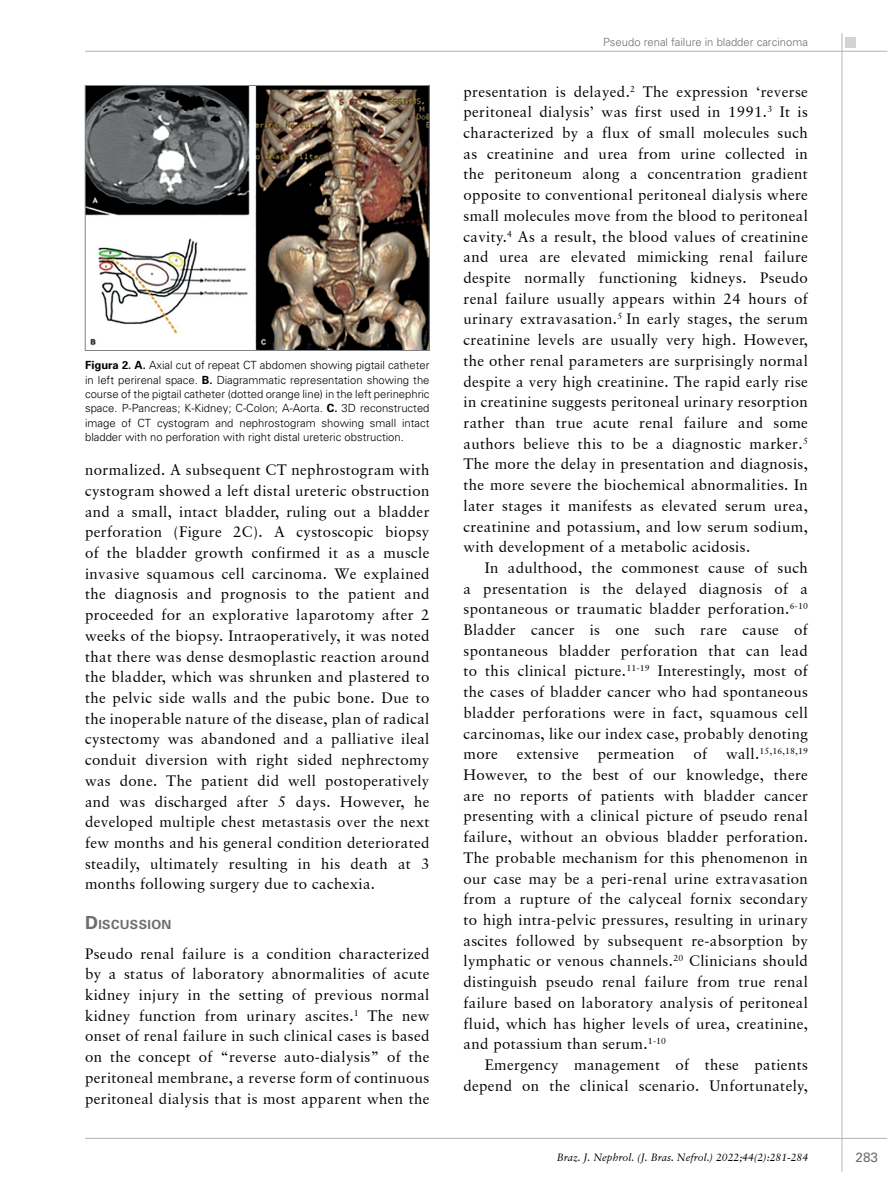
<style>
.page{position:relative;width:893px;height:1191px;background:#fff}
.page>*{position:absolute;margin:0;border:0;box-sizing:border-box;transform-origin:0 0}
.t1{font:15px/20.7px "Garamond Retrospective S Si";letter-spacing:.025em;color:#000;text-align:justify}
.t2{font:13.5px "Univers LT Std";color:#6d6e71}
.t3{font:12.6px "Univers 65 Bold";letter-spacing:.03em;color:#6d6e71}
.t4{font:300 11.25px/14.2px "Univers LT Std";color:#000;text-align:justify}
.t5{font:300 11.25px "Univers LT Std";color:#6d6e71}
.t6{font:italic 10.5px "Garamond Retrospective S Si";color:#000}
.t7{font:8.7px "Garamond Retrospective S Si";letter-spacing:.025em;color:#000}
.s1{font-family:"Univers 65 Bold";font-weight:400}
.s2{font-size:18px}
.s3{font-size:15px}
</style>
<div class="page">
<div style="left:845px;top:37px;width:11px;height:11px;background:#d1d3d4"></div>
<hr style="left:85px;top:51px;width:802px;height:1px;background:#b1b4b6">
<hr style="left:842px;top:33px;width:1px;height:1138px;background:#b1b4b6">
<hr style="left:85px;top:1138px;width:802px;height:1px;background:#b1b4b6">
<img style="left:87px;top:87px;width:340px;height:262px">
<div style="left:85px;top:85px;width:344px;height:266px;border:1px solid #808285"></div>
<p class="t4" style="left:85px;top:358px;width:346px"><span class="s1">Figura 2. A.</span> Axial cut of repeat CT abdomen showing pigtail catheter in left perirenal space. <span class="s1">B.</span> Diagrammatic representation showing the course of the pigtail catheter (dotted orange line) in the left perinephric space. P-Pancreas; K-Kidney; C-Colon; A-Aorta. <span class="s1">C.</span> 3D reconstructed image of CT cystogram and nephrostogram showing small intact bladder with no perforation with right distal ureteric obstruction.</p>
<p class="t1" style="left:85px;top:459px;width:346px">normalized. A subsequent CT nephrostogram with cystogram showed a left distal ureteric obstruction and a small, intact bladder, ruling out a bladder perforation (Figure 2C). A cystoscopic biopsy of the bladder growth confirmed it as a muscle invasive squamous cell carcinoma. We explained the diagnosis and prognosis to the patient and proceeded for an explorative laparotomy after 2 weeks of the biopsy. Intraoperatively, it was noted that there was dense desmoplastic reaction around the bladder, which was shrunken and plastered to the pelvic side walls and the pubic bone. Due to the inoperable nature of the disease, plan of radical cystectomy was abandoned and a palliative ileal conduit diversion with right sided nephrectomy was done. The patient did well postoperatively and was discharged after 5 days. However, he developed multiple chest metastasis over the next few months and his general condition deteriorated steadily, ultimately resulting in his death at 3 months following surgery due to cachexia.</p>
<p class="t3" style="left:85px;top:917px;width:88px"><span class="s2">D</span>ISCUSSION</p>
<p class="t1" style="left:85px;top:943px;width:346px">Pseudo renal failure is a condition characterized by a status of laboratory abnormalities of acute kidney injury in the setting of previous normal kidney function from urinary ascites.<sup>1</sup> The new onset of renal failure in such clinical cases is based on the concept of “reverse auto-dialysis” of the peritoneal membrane, a reverse form of continuous peritoneal dialysis that is most apparent when the</p>
<p class="t5" style="left:603px;top:36px;width:206px">Pseudo renal failure in bladder carcinoma</p>
<p class="t1" style="left:463px;top:81px;width:346px">presentation is delayed.<sup>2</sup> The expression ‘reverse peritoneal dialysis’ was first used in 1991.<sup>3</sup> It is characterized by a flux of small molecules such as creatinine and urea from urine collected in the peritoneum along a concentration gradient opposite to conventional peritoneal dialysis where small molecules move from the blood to peritoneal cavity.<sup>4</sup> As a result, the blood values of creatinine and urea are elevated mimicking renal failure despite normally functioning kidneys. Pseudo renal failure usually appears within 24 hours of urinary extravasation.<sup>5</sup> In early stages, the serum creatinine levels are usually very high. However, the other renal parameters are surprisingly normal despite a very high creatinine. The rapid early rise in creatinine suggests peritoneal urinary resorption rather than true acute renal failure and some authors believe this to be a diagnostic marker.<sup>5<br></sup>The more the delay in presentation and diagnosis, the more severe the biochemical abnormalities. In later stages it manifests as elevated serum urea, creatinine and potassium, and low serum sodium, with development of a metabolic acidosis.</p>
<p class="t1" style="left:463px;top:557px;width:346px;text-indent:21px">In adulthood, the commonest cause of such a presentation is the delayed diagnosis of a spontaneous or traumatic bladder perforation.<sup>6-10<br></sup>Bladder cancer is one such rare cause of spontaneous bladder perforation that can lead to this clinical picture.<sup>11-19</sup> Interestingly, most of the cases of bladder cancer who had spontaneous bladder perforations were in fact, squamous cell carcinomas, like our index case, probably denoting more</p>
<p class="t1" style="left:517px;top:743px;width:64px">extensive</p>
<p class="t1" style="left:598px;top:743px;width:78px">permeation</p>
<p class="t1" style="left:693px;top:743px;width:15px">of</p>
<p class="t7" style="left:726px;top:746px;width:83px"><span class="s3">wall.</span>15,16,18,19</p>
<p class="t1" style="left:463px;top:764px;width:346px">However, to the best of our knowledge, there are no reports of patients with bladder cancer presenting with a clinical picture of pseudo renal failure, without an obvious bladder perforation.<br>The probable mechanism for this phenomenon in our case may be a peri-renal urine extravasation from a rupture of the calyceal fornix secondary to high intra-pelvic pressures, resulting in urinary ascites followed by subsequent re-absorption by lymphatic or venous channels.<sup>20</sup> Clinicians should distinguish pseudo renal failure from true renal failure based on laboratory analysis of peritoneal fluid, which has higher levels of urea, creatinine, and potassium than serum.<sup>1-10</sup></p>
<p class="t1" style="left:463px;top:1054px;width:346px;text-align:right">Emergency management of these patients depend on the clinical scenario. Unfortunately,</p>
<p class="t6" style="left:557px;top:1151px;width:253px">Braz. J. Nephrol. (J. Bras. Nefrol.) 2022;44(2):281-284</p>
<p class="t2" style="left:855px;top:1149px;width:24px">283</p>
</div>
